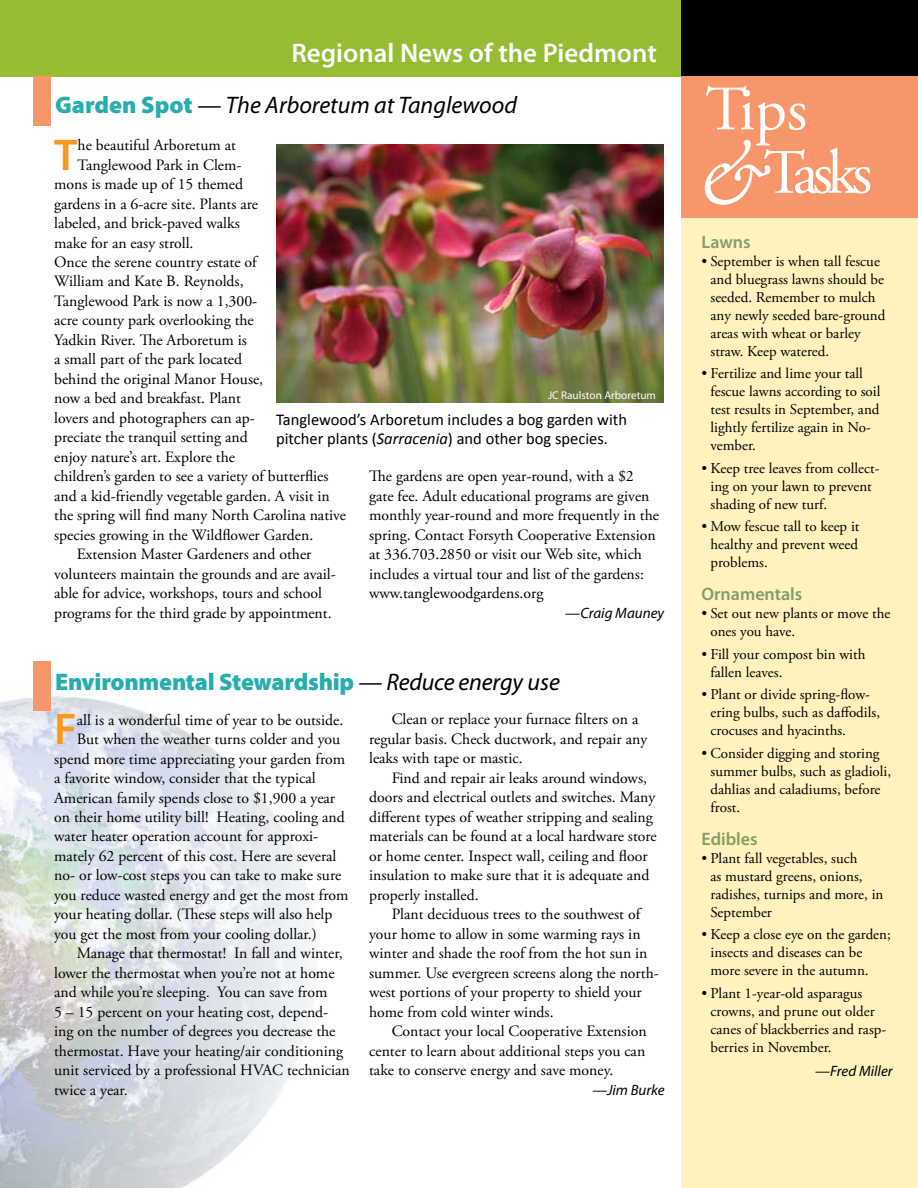
<style>
.page{position:relative;width:918px;height:1188px;background:#fff}
.page>*{position:absolute;margin:0;border:0;box-sizing:border-box;transform-origin:0 0}
.t1{font:63px "Adobe Garamond Pro";letter-spacing:-.09em;color:#fff}
.t2{font:600 44.7px "Myriad Pro";color:#f8981d}
.t3{font:600 27px "Myriad Pro";color:#fff}
.t4{font:900 24px "Myriad Pro";letter-spacing:-.01em;color:#26adad}
.t5{font:italic 24px "Myriad Pro";color:#000}
.t6{font:600 18px "Myriad Pro";color:#839e64}
.t7{font:16.5px/18.1px "Calibri";color:#000}
.t8{font:15.75px/19.5px "Adobe Garamond Pro";color:#000}
.t9{font:15px/18px "Adobe Garamond Pro";color:#000}
.t10{font:italic 15px "Myriad Pro";color:#000}
.t11{font:11.25px "Myriad Pro";color:#fff}
.s1{font-weight:900;font-style:normal;color:#26adad}
.s2{font-style:italic}
.s3{font-weight:400;font-style:italic;color:#000}
.s4{font-style:italic;font-size:84px}
</style>
<div class="page">
<div style="left:682px;top:214px;width:236px;height:974px;background:#fff2be"></div>
<div style="left:0;top:0;width:688px;height:76px;background:#96bc33"></div>
<div style="left:682px;top:0;width:236px;height:76px;background:#000"></div>
<div style="left:682px;top:76px;width:236px;height:142px;background:#f7956b"></div>
<img style="left:0;top:696px;width:312px;height:492px">
<div style="left:33px;top:76px;width:18px;height:50px;background:#f7956b"></div>
<div style="left:33px;top:662px;width:18px;height:49px;background:#f7956b"></div>
<img style="left:276px;top:145px;width:387px;height:258px">
<h3 class="t3" style="left:292px;top:36px;width:367px">Regional News of the Piedmont</h3>
<h3 class="t5" style="left:55px;top:90px;width:463px"><span class="s1">Garden Spot</span> — The Arboretum at Tanglewood</h3>
<h2 class="t2" style="left:54px;top:126px;width:25px">T</h2>
<p class="t8" style="left:78px;top:136px;width:160px">he beautiful Arboretum at</p>
<p class="t8" style="left:78px;top:155px;width:165px">Tanglewood Park in Clem-</p>
<p class="t8" style="left:54px;top:175px;width:191px">mons is made up of 15 themed</p>
<p class="t8" style="left:54px;top:194px;width:206px">gardens in a 6-acre site. Plants are</p>
<p class="t8" style="left:54px;top:214px;width:187px">labeled, and brick-paved walks</p>
<p class="t8" style="left:54px;top:233px;width:141px">make for an easy stroll.</p>
<p class="t8" style="left:54px;top:253px;width:204px">Once the serene country estate of</p>
<p class="t8" style="left:54px;top:272px;width:191px">William and Kate B. Reynolds,</p>
<p class="t8" style="left:54px;top:292px;width:205px">Tanglewood Park is now a 1,300-</p>
<p class="t8" style="left:54px;top:311px;width:201px">acre county park overlooking the</p>
<p class="t8" style="left:54px;top:331px;width:194px">Yadkin River. The Arboretum is</p>
<p class="t8" style="left:54px;top:350px;width:189px">a small part of the park located</p>
<p class="t8" style="left:54px;top:370px;width:211px">behind the original Manor House,</p>
<p class="t8" style="left:54px;top:389px;width:188px">now a bed and breakfast. Plant</p>
<p class="t8" style="left:54px;top:409px;width:202px">lovers and photographers can ap-</p>
<p class="t8" style="left:54px;top:428px;width:195px">preciate the tranquil setting and</p>
<p class="t8" style="left:54px;top:448px;width:182px">enjoy nature’s art. Explore the</p>
<p class="t8" style="left:54px;top:467px;width:276px">children’s garden to see a variety of butterflies</p>
<p class="t8" style="left:54px;top:487px;width:277px">and a kid-friendly vegetable garden. A visit in</p>
<p class="t8" style="left:54px;top:506px;width:294px">the spring will find many North Carolina native</p>
<p class="t8" style="left:54px;top:526px;width:261px">species growing in the Wildflower Garden.</p>
<p class="t8" style="left:77px;top:545px;width:236px">Extension Master Gardeners and other</p>
<p class="t8" style="left:54px;top:565px;width:283px">volunteers maintain the grounds and are avail-</p>
<p class="t8" style="left:54px;top:584px;width:270px">able for advice, workshops, tours and school</p>
<p class="t8" style="left:54px;top:604px;width:279px">programs for the third grade by appointment.</p>
<p class="t11" style="left:548px;top:388px;width:109px">JC Raulston Arboretum</p>
<p class="t7" style="left:276px;top:410px;width:352px">Tanglewood’s Arboretum includes a bog garden with pitcher plants (<span class="s2">Sarracenia</span>) and other bog species.</p>
<p class="t8" style="left:369px;top:467px;width:291px">The gardens are open year-round, with a $2 gate fee. Adult educational programs are given monthly year-round and more frequently in the spring. Contact Forsyth Cooperative Extension at 336.703.2850 or visit our Web site, which includes a virtual tour and list of the gardens: www.tanglewoodgardens.org</p>
<p class="t10" style="left:565px;top:604px;width:100px">—Craig Mauney</p>
<h3 class="t4" style="left:55px;top:666px;width:507px">Environmental Stewardship <span class="s3">— Reduce energy use</span></h3>
<h2 class="t2" style="left:54px;top:701px;width:24px">F</h2>
<p class="t8" style="left:77px;top:710px;width:268px">all is a wonderful time of year to be outside.</p>
<p class="t8" style="left:77px;top:730px;width:265px">But when the weather turns colder and you</p>
<p class="t8" style="left:54px;top:749px;width:293px">spend more time appreciating your garden from</p>
<p class="t8" style="left:54px;top:769px;width:263px">a favorite window, consider that the typical</p>
<p class="t8" style="left:54px;top:788px;width:283px">American family spends close to $1,900 a year</p>
<p class="t8" style="left:54px;top:808px;width:292px">on their home utility bill! Heating, cooling and</p>
<p class="t8" style="left:54px;top:827px;width:266px">water heater operation account for approxi-</p>
<p class="t8" style="left:54px;top:847px;width:284px">mately 62 percent of this cost. Here are several</p>
<p class="t8" style="left:54px;top:866px;width:289px">no- or low-cost steps you can take to make sure</p>
<p class="t8" style="left:54px;top:886px;width:296px">you reduce wasted energy and get the most from</p>
<p class="t8" style="left:54px;top:905px;width:280px">your heating dollar. (These steps will also help</p>
<p class="t8" style="left:54px;top:925px;width:264px">you get the most from your cooling dollar.)</p>
<p class="t8" style="left:77px;top:944px;width:267px">Manage that thermostat! In fall and winter,</p>
<p class="t8" style="left:54px;top:964px;width:282px">lower the thermostat when you’re not at home</p>
<p class="t8" style="left:54px;top:983px;width:275px">and while you’re sleeping. You can save from</p>
<p class="t8" style="left:54px;top:1003px;width:276px">5 – 15 percent on your heating cost, depend-</p>
<p class="t8" style="left:54px;top:1022px;width:283px">ing on the number of degrees you decrease the</p>
<p class="t8" style="left:54px;top:1042px;width:291px">thermostat. Have your heating/air conditioning</p>
<p class="t8" style="left:54px;top:1061px;width:297px">unit serviced by a professional HVAC technician</p>
<p class="t8" style="left:54px;top:1081px;width:75px">twice a year.</p>
<p class="t8" style="left:369px;top:710px;width:280px;text-indent:23px">Clean or replace your furnace filters on a regular basis. Check ductwork, and repair any leaks with tape or mastic.</p>
<p class="t8" style="left:369px;top:769px;width:289px;text-indent:23px">Find and repair air leaks around windows, doors and electrical outlets and switches. Many different types of weather stripping and sealing materials can be found at a local hardware store or home center. Inspect wall, ceiling and floor insulation to make sure that it is adequate and properly installed.</p>
<p class="t8" style="left:369px;top:905px;width:291px;text-indent:23px">Plant deciduous trees to the southwest of your home to allow in some warming rays in winter and shade the roof from the hot sun in summer. Use evergreen screens along the north&shy;west portions of your property to shield your home from cold winter winds.</p>
<p class="t8" style="left:369px;top:1022px;width:279px;text-align:justify;text-indent:23px">Contact your local Cooperative Extension center to learn about additional steps you can take to conserve energy and save money.</p>
<p class="t10" style="left:593px;top:1081px;width:74px">—Jim Burke</p>
<h1 class="t1" style="left:705px;top:71px;width:103px">Tips</h1>
<h1 class="t1" style="left:698px;top:135px;width:176px"><span class="s4">&amp;</span>Tasks</h1>
<p class="t6" style="left:702px;top:230px;width:51px">Lawns</p>
<p class="t9" style="left:711px;top:252px;width:176px;text-indent:-9px">• September is when tall fescue and bluegrass lawns should be seeded. Remember to mulch any newly seeded bare-ground areas with wheat or barley straw. Keep watered.</p>
<p class="t9" style="left:711px;top:365px;width:171px;text-indent:-9px">• Fertilize and lime your tall fescue lawns according to soil test results in September, and lightly fertilize again in No&shy;vember.</p>
<p class="t9" style="left:711px;top:459px;width:171px;text-indent:-9px">• Keep tree leaves from collect&shy;ing on your lawn to prevent shading of new turf.</p>
<p class="t9" style="left:711px;top:518px;width:150px;text-align:justify;text-indent:-9px">• Mow fescue tall to keep it healthy and prevent weed problems.</p>
<p class="t6" style="left:702px;top:583px;width:102px">Ornamentals</p>
<p class="t9" style="left:711px;top:605px;width:181px;text-indent:-9px">• Set out new plants or move the ones you have.</p>
<p class="t9" style="left:711px;top:645px;width:157px;text-indent:-9px">• Fill your compost bin with fallen leaves.</p>
<p class="t9" style="left:711px;top:686px;width:171px;text-indent:-9px">• Plant or divide spring-flow&shy;ering bulbs, such as daffodils, crocuses and hyacinths.</p>
<p class="t9" style="left:711px;top:744px;width:182px;text-indent:-9px">• Consider digging and storing summer bulbs, such as gladioli, dahlias and caladiums, before frost.</p>
<p class="t6" style="left:702px;top:827px;width:58px">Edibles</p>
<p class="t9" style="left:711px;top:849px;width:174px;text-indent:-9px">• Plant fall vegetables, such<br>as mustard greens, onions, radishes, turnips and more, in<br>September</p>
<p class="t9" style="left:711px;top:926px;width:182px;text-indent:-9px">• Keep a close eye on the garden; insects and diseases can be more severe in the autumn.</p>
<p class="t9" style="left:711px;top:984px;width:177px;text-indent:-9px">• Plant 1-year-old asparagus crowns, and prune out older canes of blackberries and rasp&shy;berries in November.</p>
<p class="t10" style="left:815px;top:1061px;width:79px">—Fred Miller</p>
</div>
